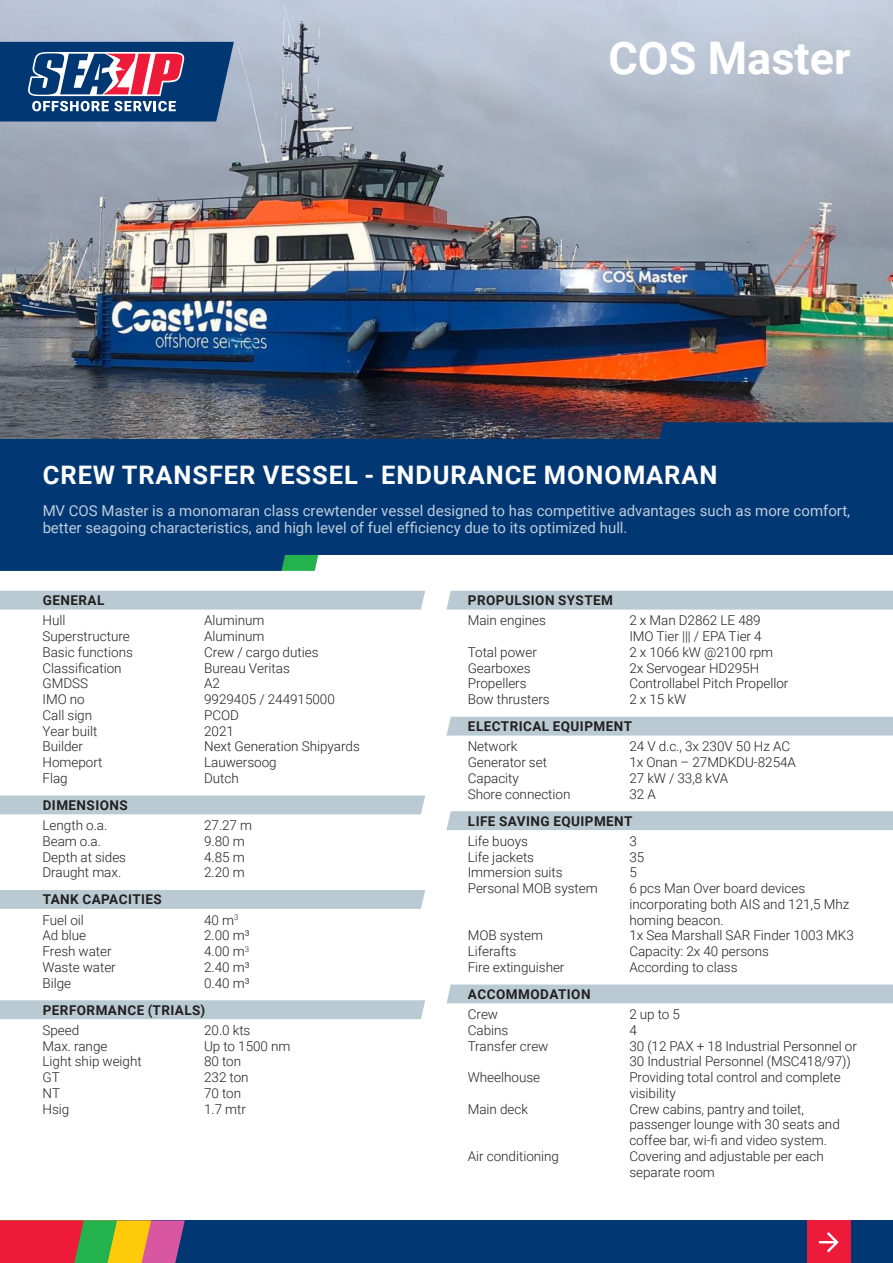
<style>
.page{position:relative;width:893px;height:1263px;background:#fff}
.page>*{position:absolute;margin:0;border:0;box-sizing:border-box;transform-origin:0 0}
.t1{font:700 45px "Roboto";color:#fff}
.t2{font:700 25.5px "Roboto";letter-spacing:.035em;color:#fff}
.t3{font:15px/16.5px "Roboto";color:#fff}
.OPSOMMING{font:300 13.5px/15.8px "Roboto";color:#231f20}
.KOPJE{font:700 13.5px "Roboto";letter-spacing:.035em;color:#231f20}
</style>
<div class="page">
<img style="left:0;top:0;width:893px;height:439px">
<div style="left:0;top:1220px;width:893px;height:43px;background:#013874"></div>
<svg style="left:0;top:1220px;width:185px;height:43px;background:#c06148"></svg>
<div style="left:446px;top:591px;width:447px;height:19px;background:#bacad2"></div>
<div style="left:446px;top:717px;width:447px;height:19px;background:#bacad2"></div>
<div style="left:446px;top:811px;width:447px;height:19px;background:#bacad2"></div>
<div style="left:446px;top:984px;width:447px;height:19px;background:#bacad2"></div>
<div style="left:0;top:1000px;width:425px;height:19px;background:#bacad2"></div>
<div style="left:0;top:890px;width:425px;height:19px;background:#bacad2"></div>
<div style="left:0;top:795px;width:425px;height:19px;background:#bacad2"></div>
<div style="left:0;top:591px;width:425px;height:19px;background:#bacad2"></div>
<div style="left:807px;top:1220px;width:43px;height:43px;background:#ed1a3a"></div>
<svg style="left:819px;top:1232px;width:20px;height:20px"></svg>
<div style="left:659px;top:422px;width:234px;height:17px;background:#013874"></div>
<svg style="left:0;top:554px;width:319px;height:17px;background:#064671"></svg>
<div style="left:0;top:439px;width:893px;height:115px;background:#013874"></div>
<svg style="left:0;top:42px;width:234px;height:80px;background:#455886"></svg>
<p class="t1" style="left:608px;top:27px;width:244px">COS Master</p>
<p class="t2" style="left:43px;top:457px;width:676px">CREW TRANSFER VESSEL - ENDURANCE MONOMARAN</p>
<p class="t3" style="left:43px;top:502px;width:809px">MV COS Master is a monomaran class crewtender vessel designed to has competitive advantages such as more comfort, better seagoing characteristics, and high level of fuel efficiency due to its optimized hull.</p>
<p class="KOPJE" style="left:43px;top:591px;width:63px">GENERAL</p>
<p class="OPSOMMING" style="left:43px;top:612px;width:24px">Hull</p>
<p class="OPSOMMING" style="left:204px;top:612px;width:62px">Aluminum</p>
<p class="OPSOMMING" style="left:43px;top:628px;width:89px">Superstructure</p>
<p class="OPSOMMING" style="left:204px;top:628px;width:62px">Aluminum</p>
<p class="OPSOMMING" style="left:43px;top:644px;width:92px">Basic functions</p>
<p class="OPSOMMING" style="left:204px;top:644px;width:116px">Crew / cargo duties</p>
<p class="OPSOMMING" style="left:43px;top:659px;width:81px">Classification</p>
<p class="OPSOMMING" style="left:204px;top:659px;width:87px">Bureau Veritas</p>
<p class="OPSOMMING" style="left:43px;top:675px;width:47px">GMDSS</p>
<p class="OPSOMMING" style="left:204px;top:675px;width:17px">A2</p>
<p class="OPSOMMING" style="left:43px;top:691px;width:44px">IMO no</p>
<p class="OPSOMMING" style="left:204px;top:691px;width:132px">9929405 / 244915000</p>
<p class="OPSOMMING" style="left:43px;top:707px;width:51px">Call sign</p>
<p class="OPSOMMING" style="left:204px;top:707px;width:36px">PCOD</p>
<p class="OPSOMMING" style="left:43px;top:722px;width:56px">Year built</p>
<p class="OPSOMMING" style="left:204px;top:722px;width:31px">2021</p>
<p class="OPSOMMING" style="left:43px;top:738px;width:42px">Builder</p>
<p class="OPSOMMING" style="left:204px;top:738px;width:157px">Next Generation Shipyards</p>
<p class="OPSOMMING" style="left:43px;top:754px;width:62px">Homeport</p>
<p class="OPSOMMING" style="left:204px;top:754px;width:74px">Lauwersoog</p>
<p class="OPSOMMING" style="left:43px;top:770px;width:27px">Flag</p>
<p class="OPSOMMING" style="left:204px;top:770px;width:36px">Dutch</p>
<p class="KOPJE" style="left:43px;top:796px;width:87px">DIMENSIONS</p>
<p class="OPSOMMING" style="left:43px;top:817px;width:66px">Length o.a.</p>
<p class="OPSOMMING" style="left:204px;top:817px;width:50px">27.27 m</p>
<p class="OPSOMMING" style="left:43px;top:833px;width:60px">Beam o.a.</p>
<p class="OPSOMMING" style="left:204px;top:833px;width:42px">9.80 m</p>
<p class="OPSOMMING" style="left:43px;top:848px;width:85px">Depth at sides</p>
<p class="OPSOMMING" style="left:204px;top:848px;width:42px">4.85 m</p>
<p class="OPSOMMING" style="left:43px;top:864px;width:80px">Draught max.</p>
<p class="OPSOMMING" style="left:204px;top:864px;width:42px">2.20 m</p>
<p class="KOPJE" style="left:43px;top:890px;width:121px">TANK CAPACITIES</p>
<p class="OPSOMMING" style="left:43px;top:911px;width:43px">Fuel oil</p>
<p class="OPSOMMING" style="left:204px;top:911px;width:36px">40 m<sup>3</sup></p>
<p class="OPSOMMING" style="left:43px;top:927px;width:45px">Ad blue</p>
<p class="OPSOMMING" style="left:204px;top:927px;width:47px">2.00 m³</p>
<p class="OPSOMMING" style="left:43px;top:943px;width:71px">Fresh water</p>
<p class="OPSOMMING" style="left:204px;top:943px;width:46px">4.00 m<sup>3</sup></p>
<p class="OPSOMMING" style="left:43px;top:959px;width:75px">Waste water</p>
<p class="OPSOMMING" style="left:204px;top:959px;width:47px">2.40 m³</p>
<p class="OPSOMMING" style="left:43px;top:974px;width:30px">Bilge</p>
<p class="OPSOMMING" style="left:204px;top:974px;width:47px">0.40 m³</p>
<p class="KOPJE" style="left:43px;top:1000px;width:164px">PERFORMANCE (TRIALS)</p>
<p class="OPSOMMING" style="left:43px;top:1022px;width:38px">Speed</p>
<p class="OPSOMMING" style="left:204px;top:1022px;width:48px">20.0 kts</p>
<p class="OPSOMMING" style="left:43px;top:1037px;width:66px">Max. range</p>
<p class="OPSOMMING" style="left:204px;top:1037px;width:88px">Up to 1500 nm</p>
<p class="OPSOMMING" style="left:43px;top:1053px;width:101px">Light ship weight</p>
<p class="OPSOMMING" style="left:204px;top:1053px;width:39px">80 ton</p>
<p class="OPSOMMING" style="left:43px;top:1069px;width:19px">GT</p>
<p class="OPSOMMING" style="left:204px;top:1069px;width:46px">232 ton</p>
<p class="OPSOMMING" style="left:43px;top:1085px;width:19px">NT</p>
<p class="OPSOMMING" style="left:204px;top:1085px;width:39px">70 ton</p>
<p class="OPSOMMING" style="left:43px;top:1100px;width:28px">Hsig</p>
<p class="OPSOMMING" style="left:204px;top:1100px;width:43px">1.7 mtr</p>
<p class="KOPJE" style="left:468px;top:591px;width:147px">PROPULSION SYSTEM</p>
<p class="OPSOMMING" style="left:468px;top:612px;width:80px">Main engines</p>
<p class="OPSOMMING" style="left:629px;top:612px;width:134px">2 x Man D2862 LE 489<br>IMO Tier ||| / EPA Tier 4</p>
<p class="OPSOMMING" style="left:468px;top:644px;width:71px">Total power</p>
<p class="OPSOMMING" style="left:629px;top:644px;width:145px">2 x 1066 kW @2100 rpm</p>
<p class="OPSOMMING" style="left:468px;top:659px;width:64px">Gearboxes</p>
<p class="OPSOMMING" style="left:629px;top:659px;width:131px">2x Servogear HD295H</p>
<p class="OPSOMMING" style="left:468px;top:675px;width:60px">Propellers</p>
<p class="OPSOMMING" style="left:629px;top:675px;width:161px">Controllabel Pitch Propellor</p>
<p class="OPSOMMING" style="left:468px;top:691px;width:83px">Bow thrusters</p>
<p class="OPSOMMING" style="left:629px;top:691px;width:58px">2 x 15 kW</p>
<p class="KOPJE" style="left:468px;top:717px;width:166px">ELECTRICAL EQUIPMENT</p>
<p class="OPSOMMING" style="left:468px;top:738px;width:51px">Network</p>
<p class="OPSOMMING" style="left:629px;top:738px;width:162px">24 V d.c., 3x 230V 50 Hz AC</p>
<p class="OPSOMMING" style="left:468px;top:754px;width:81px">Generator set</p>
<p class="OPSOMMING" style="left:629px;top:754px;width:168px">1x Onan – 27MDKDU-8254A</p>
<p class="OPSOMMING" style="left:468px;top:770px;width:53px">Capacity</p>
<p class="OPSOMMING" style="left:629px;top:770px;width:100px">27 kW / 33,8 kVA</p>
<p class="OPSOMMING" style="left:468px;top:785px;width:104px">Shore connection</p>
<p class="OPSOMMING" style="left:629px;top:785px;width:28px">32 A</p>
<p class="KOPJE" style="left:468px;top:811px;width:166px">LIFE SAVING EQUIPMENT</p>
<p class="OPSOMMING" style="left:468px;top:833px;width:62px">Life buoys</p>
<p class="OPSOMMING" style="left:629px;top:833px;width:9px">3</p>
<p class="OPSOMMING" style="left:468px;top:848px;width:68px">Life jackets</p>
<p class="OPSOMMING" style="left:629px;top:848px;width:16px">35</p>
<p class="OPSOMMING" style="left:468px;top:864px;width:97px">Immersion suits</p>
<p class="OPSOMMING" style="left:629px;top:864px;width:9px">5</p>
<p class="OPSOMMING" style="left:468px;top:880px;width:132px">Personal MOB system</p>
<p class="OPSOMMING" style="left:629px;top:880px;width:221px">6 pcs Man Over board devices incorporating both AIS and 121,5 Mhz homing beacon.</p>
<p class="OPSOMMING" style="left:468px;top:927px;width:77px">MOB system</p>
<p class="OPSOMMING" style="left:629px;top:927px;width:226px">1x Sea Marshall SAR Finder 1003 MK3</p>
<p class="OPSOMMING" style="left:468px;top:943px;width:50px">Liferafts</p>
<p class="OPSOMMING" style="left:629px;top:943px;width:141px">Capacity: 2x 40 persons</p>
<p class="OPSOMMING" style="left:468px;top:959px;width:98px">Fire extinguisher</p>
<p class="OPSOMMING" style="left:629px;top:959px;width:110px">According to class</p>
<p class="KOPJE" style="left:468px;top:985px;width:124px">ACCOMMODATION</p>
<p class="OPSOMMING" style="left:468px;top:1006px;width:32px">Crew</p>
<p class="OPSOMMING" style="left:629px;top:1006px;width:52px">2 up to 5</p>
<p class="OPSOMMING" style="left:468px;top:1022px;width:42px">Cabins</p>
<p class="OPSOMMING" style="left:629px;top:1022px;width:9px">4</p>
<p class="OPSOMMING" style="left:468px;top:1037px;width:82px">Transfer crew</p>
<p class="OPSOMMING" style="left:629px;top:1037px;width:229px">30 (12 PAX + 18 Industrial Personnel or<br>30 Industrial Personnel (MSC418/97))</p>
<p class="OPSOMMING" style="left:468px;top:1069px;width:74px">Wheelhouse</p>
<p class="OPSOMMING" style="left:629px;top:1069px;width:213px">Providing total control and complete visibility</p>
<p class="OPSOMMING" style="left:468px;top:1100px;width:62px">Main deck</p>
<p class="OPSOMMING" style="left:629px;top:1100px;width:212px">Crew cabins, pantry and toilet, passenger lounge with 30 seats and coffee bar, wi-fi and video system.</p>
<p class="OPSOMMING" style="left:468px;top:1148px;width:93px">Air conditioning</p>
<p class="OPSOMMING" style="left:629px;top:1148px;width:196px">Covering and adjustable per each separate room</p>
</div>
